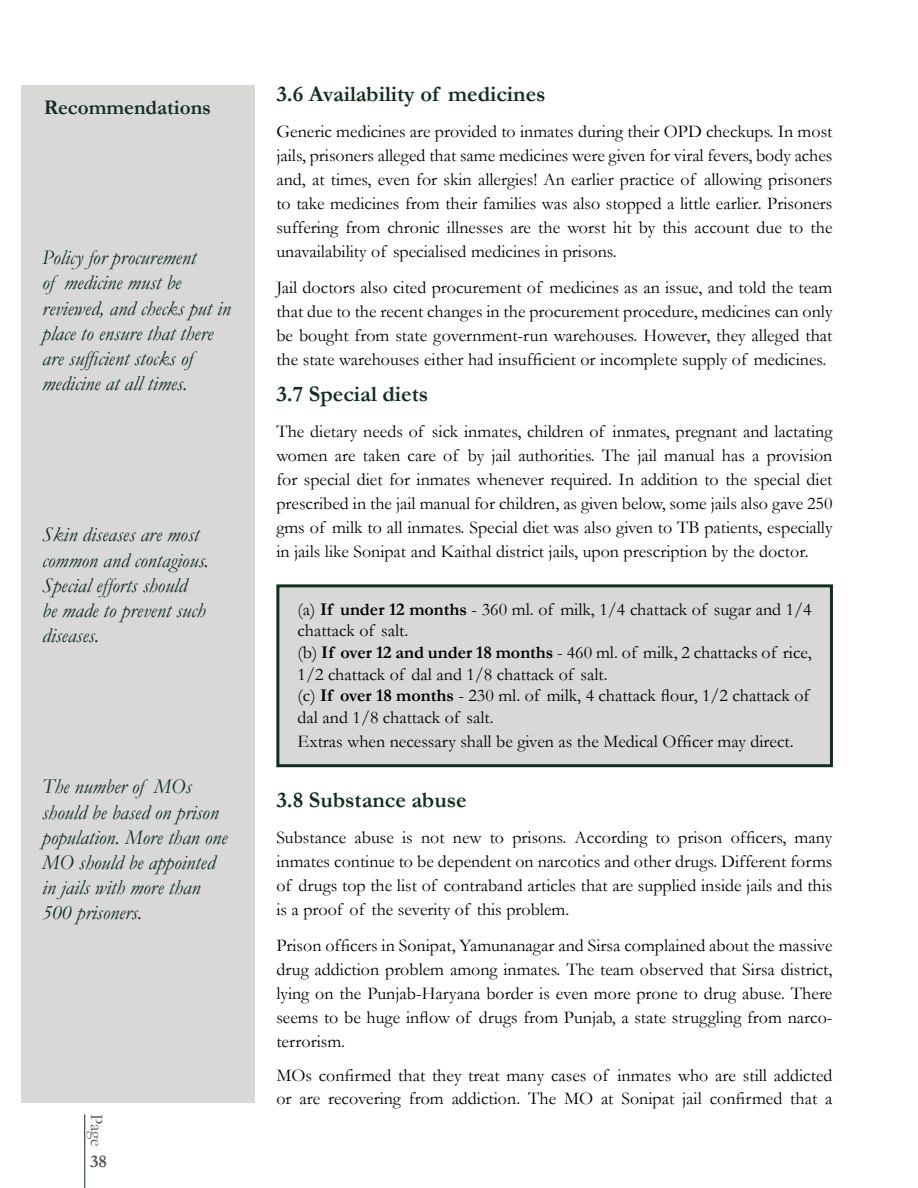
<style>
.page{position:relative;width:918px;height:1188px;background:#fff}
.page>*{position:absolute;margin:0;border:0;box-sizing:border-box;transform-origin:0 0}
.t1{font:700 22.5px "Garamond";color:#132d21}
.t2{font:italic 21px/25.2px "Garamond";color:#132d21}
.t3{font:700 21px "Garamond";color:#132d21}
.t4{font:18px/24px "Garamond";color:#000;text-align:justify}
.t5{font:18px "Garamond";color:#58595b}
.t6{font:700 18px "Garamond";color:#58595b}
.s1{font-weight:700}
</style>
<div class="page">
<hr style="left:84px;top:1114px;width:1px;height:74px;background:#132d21">
<div style="left:21px;top:85px;width:234px;height:1017px;background:#d8d8d6"></div>
<div style="left:276px;top:584px;width:557px;height:183px;background:#d8d8d6;border:3px solid #132d21"></div>
<p class="t3" style="left:44px;top:93px;width:169px">Recommendations</p>
<p class="t2" style="left:42px;top:244px;width:190px">Policy for procurement<br>of medicine must be reviewed, and checks put in place to ensure that there are sufficient stocks of medicine at all times.</p>
<p class="t2" style="left:42px;top:522px;width:168px">Skin diseases are most common and contagious.<br>Special efforts should<br>be made to prevent such diseases.</p>
<p class="t2" style="left:42px;top:774px;width:187px">The number of MOs should be based on prison population. More than one<br>MO should be appointed in jails with more than<br>500 prisoners.</p>
<p class="t5" style="left:109px;top:1114px;width:34px;rotate:90deg">Page</p>
<p class="t6" style="left:90px;top:1149px;width:18px">38</p>
<p class="t1" style="left:276px;top:79px;width:271px">3.6 Availability of medicines</p>
<p class="t4" style="left:276px;top:119px;width:558px">Generic medicines are provided to inmates during their OPD checkups. In most jails, prisoners alleged that same medicines were given for viral fevers, body aches and, at times, even for skin allergies! An earlier practice of allowing prisoners to take medicines from their families was also stopped a little earlier. Prisoners suffering from chronic illnesses are the worst hit by this account due to the unavailability of specialised medicines in prisons.</p>
<p class="t4" style="left:276px;top:275px;width:558px">Jail doctors also cited procurement of medicines as an issue, and told the team that due to the recent changes in the procurement procedure, medicines can only be bought from state government-run warehouses. However, they alleged that the state warehouses either had insufficient or incomplete supply of medicines.</p>
<p class="t1" style="left:276px;top:379px;width:153px">3.7 Special diets</p>
<p class="t4" style="left:276px;top:419px;width:558px">The dietary needs of sick inmates, children of inmates, pregnant and lactating women are taken care of by jail authorities. The jail manual has a provision for special diet for inmates whenever required. In addition to the special diet prescribed in the jail manual for children, as given below, some jails also gave 250 gms of milk to all inmates. Special diet was also given to TB patients, especially in jails like Sonipat and Kaithal district jails, upon prescription by the doctor.</p>
<p class="t4" style="left:298px;top:598px;width:516px;line-height:21.6px;text-align:left">(a) <span class="s1">If under 12 months</span> - 360 ml. of milk, 1/4 chattack of sugar and 1/4 chattack of salt.<br>(b) <span class="s1">If over 12 and under 18 months</span> - 460 ml. of milk, 2 chattacks of rice, 1/2 chattack of dal and 1/8 chattack of salt.<br>(c) <span class="s1">If over 18 months</span> - 230 ml. of milk, 4 chattack flour, 1/2 chattack of dal and 1/8 chattack of salt.</p>
<p class="t4" style="left:298px;top:729px;width:498px">Extras when necessary shall be given as the Medical Officer may direct.</p>
<p class="t1" style="left:276px;top:784px;width:192px">3.8 Substance abuse</p>
<p class="t4" style="left:276px;top:825px;width:558px">Substance abuse is not new to prisons. According to prison officers, many inmates continue to be dependent on narcotics and other drugs. Different forms of drugs top the list of contraband articles that are supplied inside jails and this is a proof of the severity of this problem.</p>
<p class="t4" style="left:276px;top:933px;width:558px">Prison officers in Sonipat, Yamunanagar and Sirsa complained about the massive drug addiction problem among inmates. The team observed that Sirsa district, lying on the Punjab-Haryana border is even more prone to drug abuse. There seems to be huge inflow of drugs from Punjab, a state struggling from narco&shy;terrorism.</p>
<p class="t4" style="left:276px;top:1064px;width:558px;line-height:22.5px">MOs confirmed that they treat many cases of inmates who are still addicted or are recovering from addiction. The MO at Sonipat jail confirmed that a</p>
</div>
